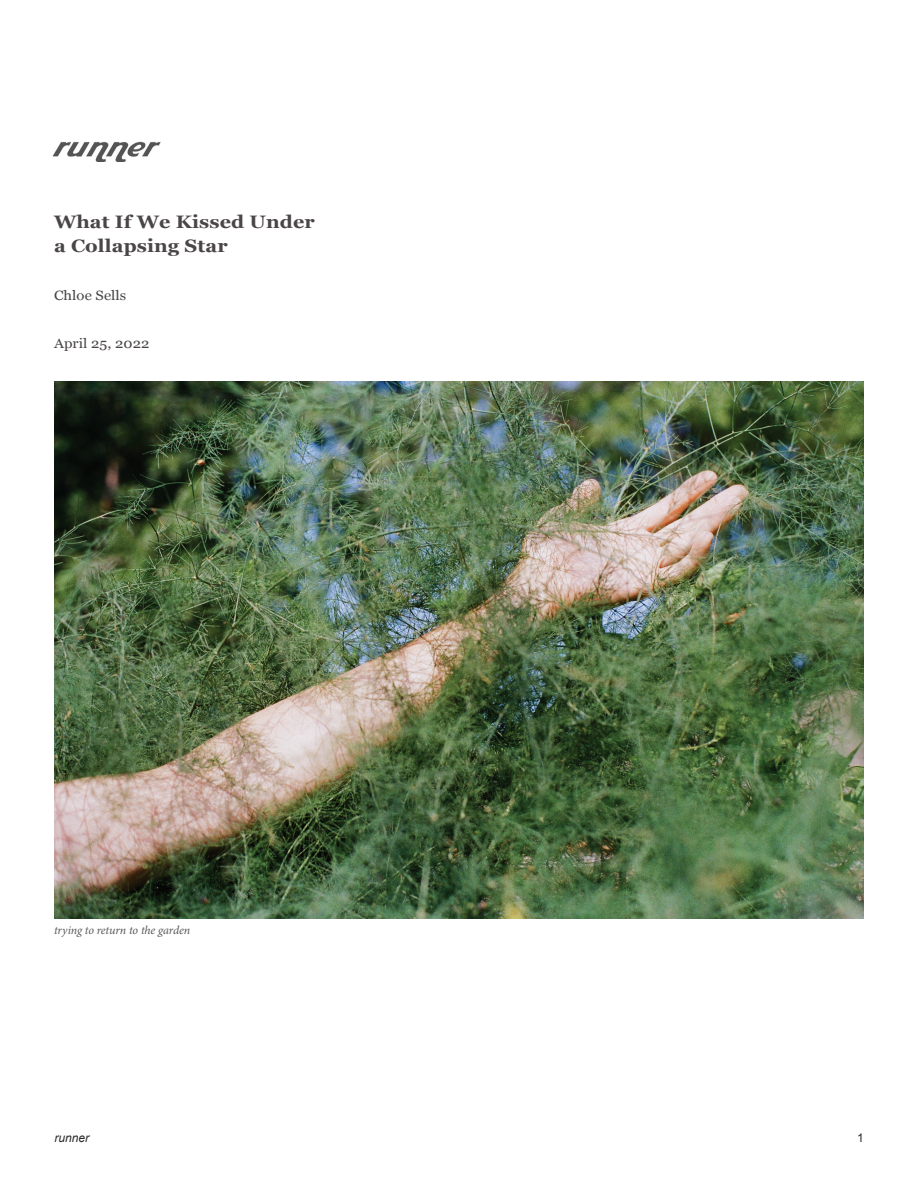
<style>
.page{position:relative;width:918px;height:1188px;background:#fff}
.page>*{position:absolute;margin:0;border:0;box-sizing:border-box;transform-origin:0 0}
.t1{font:700 18px/24px "Georgia";letter-spacing:.005em;color:#4a4546;scale:1.1 1}
.t2{font:13.5px "Georgia";letter-spacing:.005em;color:#4a4546;scale:1.1 1}
.t3{font:italic 12px "Minion Pro";letter-spacing:-.01em;color:#57585a}
.t4{font:italic 12px "Arial";color:#2a2728}
.t5{font:12px "Arial";color:#2a2728}
</style>
<div class="page">
<img style="left:52px;top:142px;width:108px;height:20px">
<img style="left:54px;top:382px;width:809px;height:536px">
<p class="t1" style="left:54px;top:209px;width:239px">What If We Kissed Under a Collapsing Star</p>
<p class="t2" style="left:54px;top:285px;width:67px">Chloe Sells</p>
<p class="t2" style="left:54px;top:333px;width:88px">April 25, 2022</p>
<p class="t3" style="left:54px;top:922px;width:138px">trying to return to the garden</p>
<p class="t4" style="left:55px;top:1130px;width:36px">runner</p>
<p class="t5" style="left:857px;top:1130px;width:8px">1</p>
</div>
